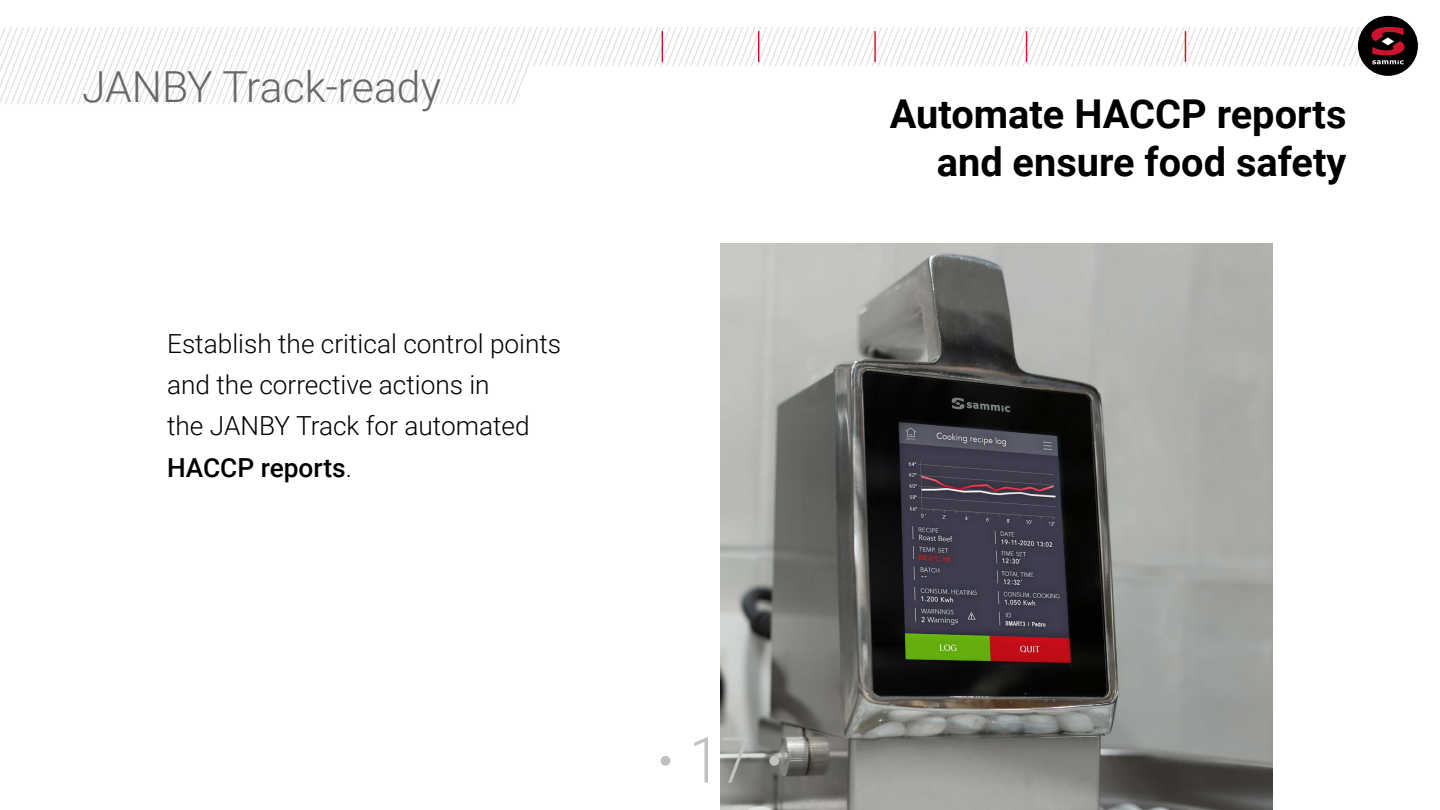
<style>
.page{position:relative;width:1440px;height:810px;background:#fff}
.page>*{position:absolute;margin:0;border:0;box-sizing:border-box;transform-origin:0 0}
.t1{font:700 63.75px "Roboto Condensed";color:#c1c1c1}
.t2{font:300 42.75px "Roboto";color:#666}
.t3{font:700 39.75px/47.7px "Roboto";color:#000;text-align:right}
.t4{font:300 26.25px/41.2px "Roboto";color:#000}
.s1{font-weight:500}
.s2{font-weight:300}
</style>
<div class="page">
<div style="left:1358px;top:16px;width:60px;height:60px;background:#000;border-radius:50%"></div>
<svg style="left:0;top:26px;width:1404px;height:78px"></svg>
<hr style="left:1026px;top:32px;width:1px;height:30px;background:#ce132d">
<hr style="left:1185px;top:32px;width:1px;height:30px;background:#ce132d">
<hr style="left:662px;top:32px;width:1px;height:30px;background:#ce132d">
<hr style="left:758px;top:32px;width:1px;height:30px;background:#ce132d">
<hr style="left:874px;top:32px;width:2px;height:30px;background:#ce132d">
<img style="left:720px;top:244px;width:553px;height:566px">
<h2 class="t2" style="left:82px;top:57px;width:360px">JANBY Track-ready</h2>
<p class="t4" style="left:167px;top:322px;width:396px">Establish the critical control points and the corrective actions in<br>the JANBY Track for automated<br><span class="s1">HACCP reports</span>.</p>
<h1 class="t1" style="left:657px;top:715px;width:128px">· <span class="s2">17</span> ·</h1>
<h3 class="t3" style="left:890px;top:89px;width:458px">Automate HACCP reports and ensure food safety</h3>
</div>
